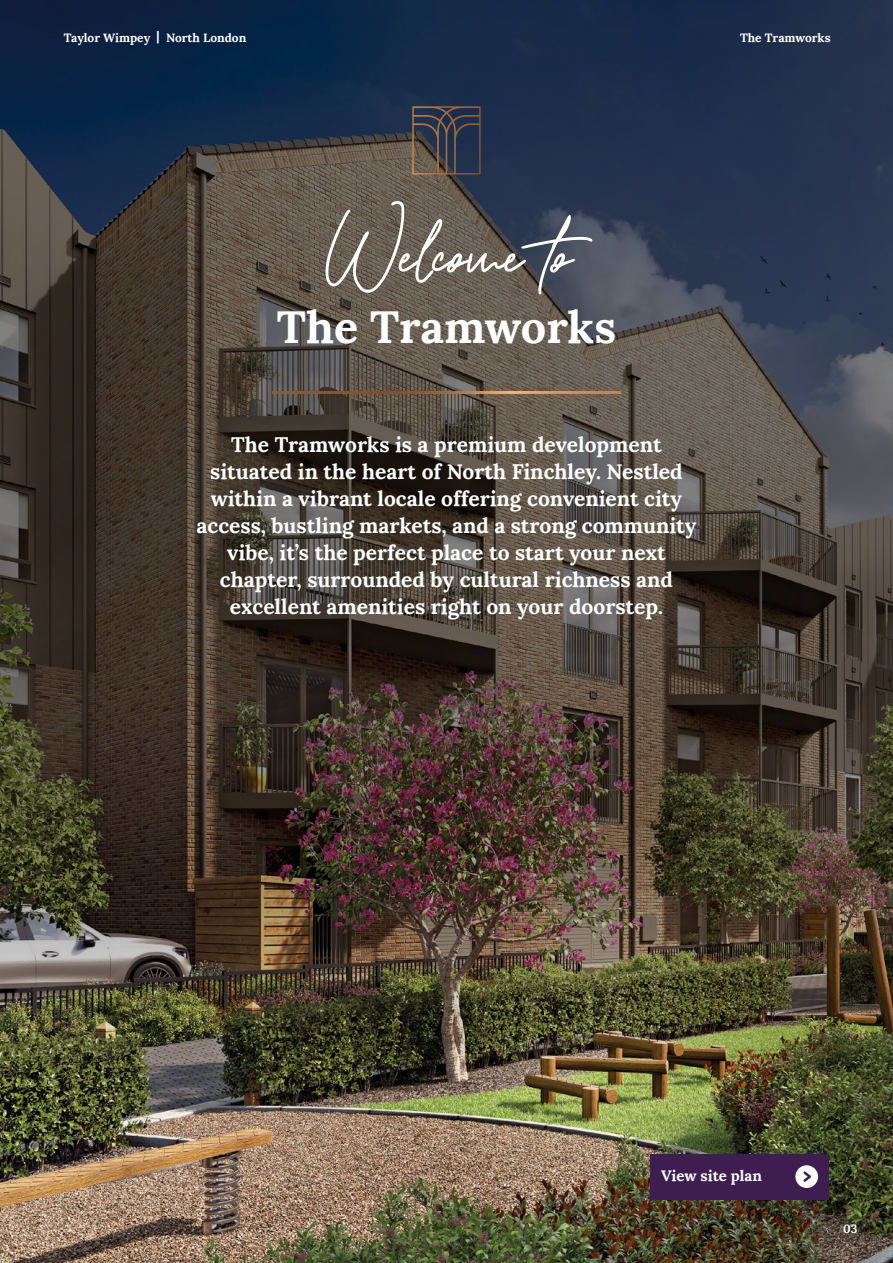
<style>
.page{position:relative;width:893px;height:1263px;background:#fff}
.page>*{position:absolute;margin:0;border:0;box-sizing:border-box;transform-origin:0 0}
.t1{font:72.75px "Bestermind";color:#fff}
.t2{font:700 45px "Lora";color:#fff}
.t3{font:700 21px/27px "Lora";color:#fff;text-align:center}
.t4{font:700 15px "Lora";color:#fff}
.t5{font:700 12px "Lora";color:#fff}
</style>
<div class="page">
<img style="left:0;top:0;width:893px;height:1263px">
<img style="left:412px;top:106px;width:69px;height:69px">
<img style="left:273px;top:391px;width:347px;height:3px">
<div style="left:651px;top:1154px;width:178px;height:45px;background:#3e1e50"></div>
<div style="left:795px;top:1165px;width:23px;height:23px;background:#fff;border-radius:50%"></div>
<svg style="left:803px;top:1171px;width:8px;height:11px"></svg>
<p class="t5" style="left:64px;top:27px;width:184px">Taylor Wimpey | North London</p>
<p class="t5" style="left:740px;top:27px;width:92px">The Tramworks</p>
<h1 class="t1" style="left:325px;top:216px;width:286px">Welcome to</h1>
<h2 class="t2" style="left:277px;top:289px;width:341px">The Tramworks</h2>
<p class="t3" style="left:196px;top:429px;width:501px">The Tramworks is a premium development situated in the heart of North Finchley. Nestled within a vibrant locale offering convenient city access, bustling markets, and a strong community vibe, it’s the perfect place to start your next chapter, surrounded by cultural richness and excellent amenities right on your doorstep.</p>
<p class="t4" style="left:661px;top:1163px;width:102px">View site plan</p>
<p class="t5" style="left:843px;top:1219px;width:16px">03</p>
</div>
